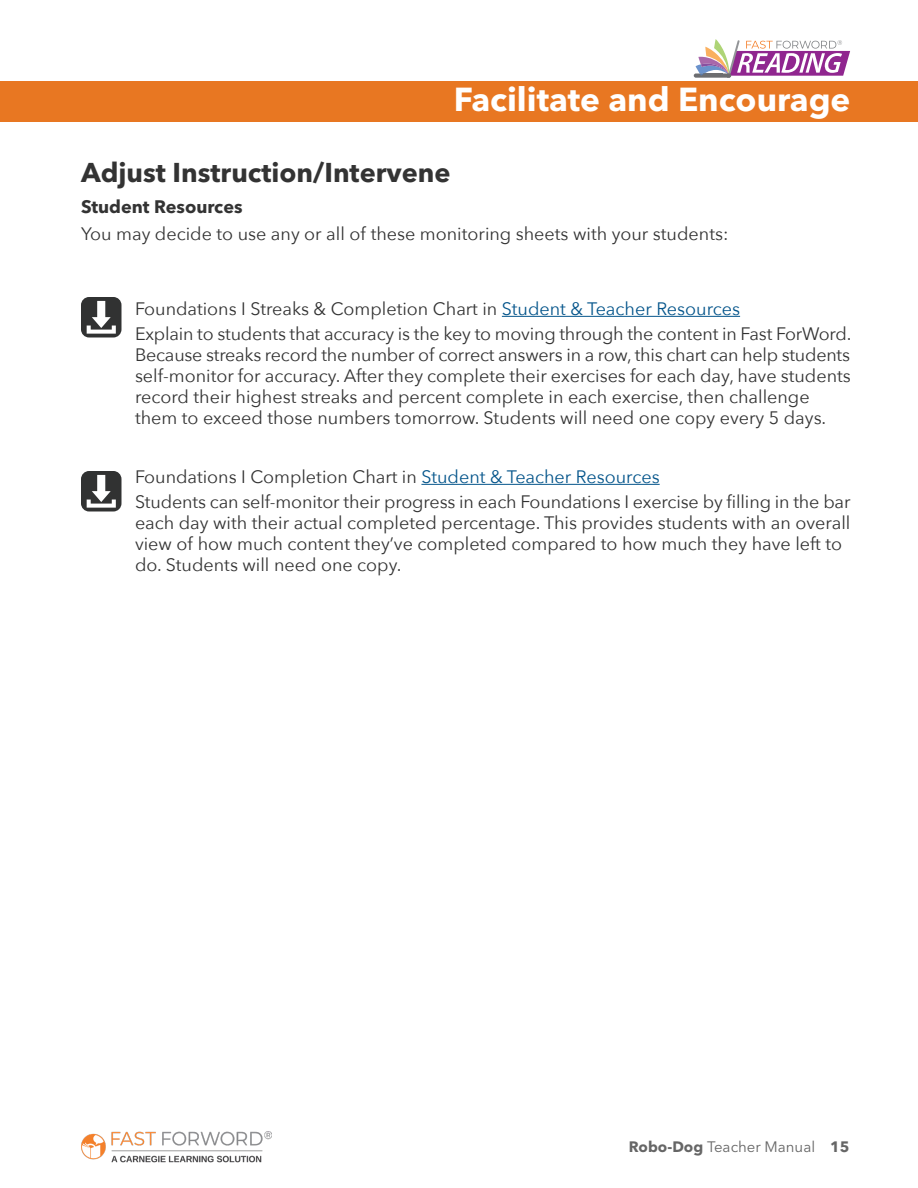
<style>
.page{position:relative;width:918px;height:1188px;background:#fff}
.page>*{position:absolute;margin:0;border:0;box-sizing:border-box;transform-origin:0 0}
.t1{font:700 33px "Avenir Next LT Pro";color:#fff}
.edited{font:700 27px "Avenir Next LT Pro";color:#333}
.edited-2{font:18px "Avenir Next";color:#333}
.edited-3{font:700 18px "Avenir Next LT Pro";color:#333}
.t2{font:15px "Avenir Next LT Pro";color:#666}
.s1{color:#05558b}
.s2{font-weight:700}
</style>
<div class="page">
<svg style="left:696px;top:39px;width:154px;height:39px"></svg>
<div style="left:81px;top:471px;width:40px;height:40px;background:#313232;border-radius:8px"></div>
<svg style="left:87px;top:475px;width:29px;height:33px"></svg>
<div style="left:81px;top:297px;width:40px;height:40px;background:#313232;border-radius:8px"></div>
<svg style="left:87px;top:301px;width:29px;height:33px"></svg>
<img style="left:81px;top:1132px;width:191px;height:31px">
<div style="left:0;top:81px;width:918px;height:41px;background:#e87722"></div>
<hr style="left:502px;top:316px;width:238px;height:1px;background:#05558b">
<hr style="left:421px;top:484px;width:239px;height:1px;background:#05558b">
<h1 class="t1" style="left:454px;top:79px;width:398px">Facilitate and Encourage</h1>
<p class="edited" style="left:81px;top:156px;width:371px">Adjust Instruction/Intervene</p>
<p class="edited-3" style="left:81px;top:196px;width:163px">Student Resources</p>
<p class="edited-2" style="left:81px;top:219px;width:649px">You may decide to use any or all of these monitoring sheets with your students:</p>
<p class="edited-2" style="left:135px;top:294px;width:607px">Foundations I Streaks &amp; Completion Chart in <span class="s1">Student &amp; Teacher Resources</span></p>
<p class="edited-2" style="left:135px;top:319px;width:718px">Explain to students that accuracy is the key to moving through the content in Fast ForWord.</p>
<p class="edited-2" style="left:135px;top:340px;width:717px">Because streaks record the number of correct answers in a row, this chart can help students</p>
<p class="edited-2" style="left:135px;top:361px;width:717px">self-monitor for accuracy. After they complete their exercises for each day, have students</p>
<p class="edited-2" style="left:135px;top:382px;width:676px">record their highest streaks and percent complete in each exercise, then challenge</p>
<p class="edited-2" style="left:135px;top:403px;width:693px">them to exceed those numbers tomorrow. Students will need one copy every 5 days.</p>
<p class="edited-2" style="left:135px;top:462px;width:526px">Foundations I Completion Chart in <span class="s1">Student &amp; Teacher Resources</span></p>
<p class="edited-2" style="left:135px;top:487px;width:717px">Students can self-monitor their progress in each Foundations I exercise by filling in the bar</p>
<p class="edited-2" style="left:135px;top:508px;width:717px">each day with their actual completed percentage. This provides students with an overall</p>
<p class="edited-2" style="left:135px;top:529px;width:709px">view of how much content they’ve completed compared to how much they have left to</p>
<p class="edited-2" style="left:135px;top:550px;width:268px">do. Students will need one copy.</p>
<p class="t2" style="left:629px;top:1138px;width:222px"><span class="s2">Robo-Dog</span> Teacher Manual <span class="s2">15</span></p>
</div>
